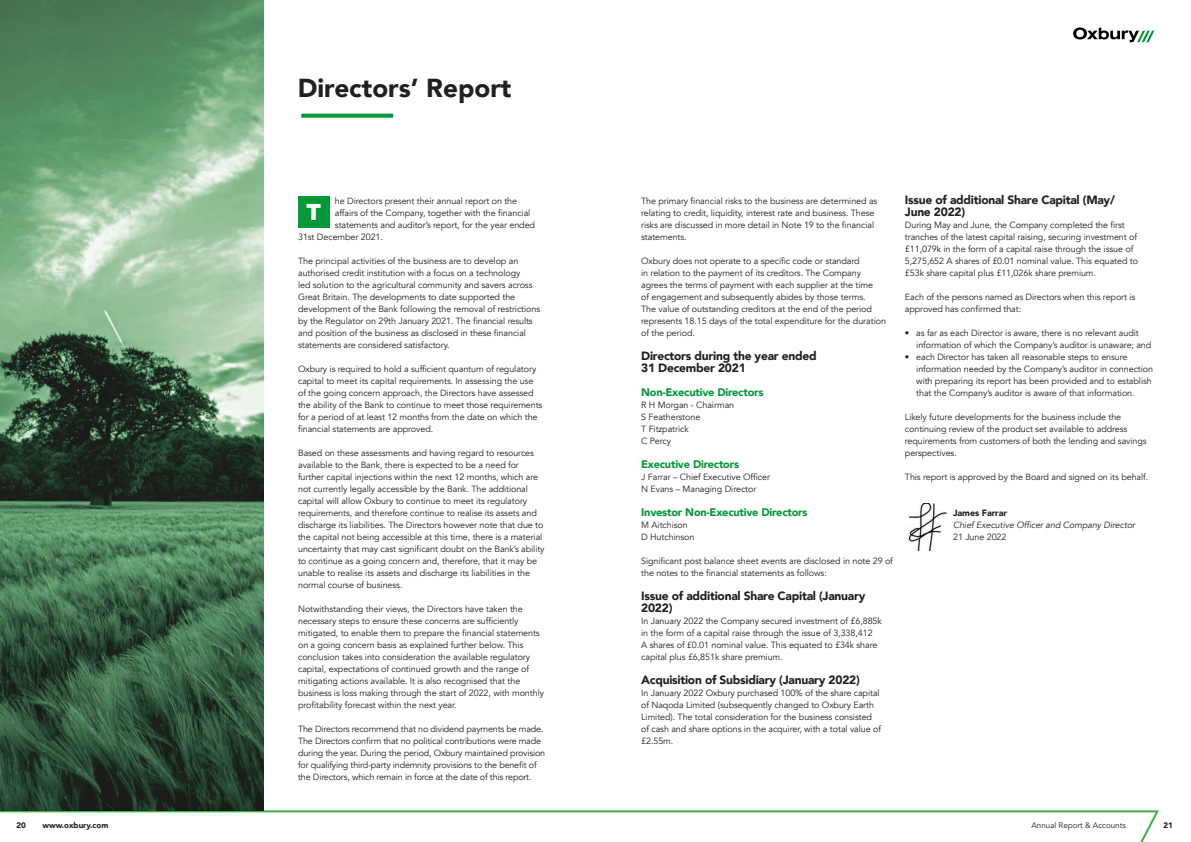
<style>
.page{position:relative;width:1191px;height:842px;background:#fff}
.page>*{position:absolute;margin:0;border:0;box-sizing:border-box;transform-origin:0 0}
.t1{font:900 26px "Avenir";color:#231f20}
.t2{font:900 22.9px "Gotham";color:#fff}
.t3{font:900 12px/12px "Avenir";letter-spacing:-.02em;color:#231f20}
.t4{font:900 11px "Avenir";letter-spacing:-.02em;color:#029939}
.t5{font:9px/12px "Avenir";letter-spacing:-.01em;color:#231f20}
.t6{font:italic 9px "Avenir";letter-spacing:-.01em;color:#231f20}
.t7{font:900 9px "Avenir";letter-spacing:-.01em;color:#231f20}
.t8{font:8px "Avenir";color:#231f20}
.t9{font:900 8px "Avenir";color:#231f20}
</style>
<div class="page">
<svg style="left:0;top:810px;width:1159px;height:32px"></svg>
<img style="left:0;top:0;width:264px;height:810px">
<svg style="left:301px;top:114px;width:92px;height:4px"></svg>
<svg style="left:1073px;top:27px;width:81px;height:15px"></svg>
<div style="left:298px;top:196px;width:31px;height:31px;background:#029939"></div>
<img style="left:907px;top:503px;width:40px;height:47px">
<p class="t1" style="left:298px;top:66px;width:215px">Directors’ Report</p>
<p class="t5" style="left:335px;top:195px;width:184px">he Directors present their annual report on the</p>
<p class="t5" style="left:335px;top:207px;width:197px">affairs of the Company, together with the financial</p>
<p class="t5" style="left:335px;top:219px;width:202px">statements and auditor’s report, for the year ended</p>
<p class="t5" style="left:298px;top:231px;width:86px">31st December 2021.</p>
<p class="t5" style="left:298px;top:255px;width:244px">The principal activities of the business are to develop an authorised credit institution with a focus on a technology<br>led solution to the agricultural community and savers across Great Britain. The developments to date supported the development of the Bank following the removal of restrictions by the Regulator on 29th January 2021. The financial results and position of the business as disclosed in these financial statements are considered satisfactory.</p>
<p class="t5" style="left:298px;top:363px;width:246px">Oxbury is required to hold a sufficient quantum of regulatory capital to meet its capital requirements. In assessing the use of the going concern approach, the Directors have assessed the ability of the Bank to continue to meet those requirements for a period of at least 12 months from the date on which the financial statements are approved.</p>
<p class="t5" style="left:298px;top:447px;width:248px">Based on these assessments and having regard to resources available to the Bank, there is expected to be a need for further capital injections within the next 12 months, which are not currently legally accessible by the Bank. The additional capital will allow Oxbury to continue to meet its regulatory requirements, and therefore continue to realise its assets and discharge its liabilities. The Directors however note that due to the capital not being accessible at this time, there is a material uncertainty that may cast significant doubt on the Bank’s ability to continue as a going concern and, therefore, that it may be unable to realise its assets and discharge its liabilities in the normal course of business.</p>
<p class="t5" style="left:298px;top:603px;width:247px">Notwithstanding their views, the Directors have taken the necessary steps to ensure these concerns are sufficiently mitigated, to enable them to prepare the financial statements on a going concern basis as explained further below. This conclusion takes into consideration the available regulatory capital, expectations of continued growth and the range of mitigating actions available. It is also recognised that the business is loss making through the start of 2022, with monthly profitability forecast within the next year.</p>
<p class="t5" style="left:298px;top:723px;width:248px">The Directors recommend that no dividend payments be made.<br>The Directors confirm that no political contributions were made during the year. During the period, Oxbury maintained provision for qualifying third-party indemnity provisions to the benefit of the Directors, which remain in force at the date of this report.</p>
<p class="t2" style="left:306px;top:196px;width:17px">T</p>
<p class="t5" style="left:641px;top:195px;width:238px">The primary financial risks to the business are determined as relating to credit, liquidity, interest rate and business. These risks are discussed in more detail in Note 19 to the financial statements.</p>
<p class="t5" style="left:641px;top:255px;width:246px">Oxbury does not operate to a specific code or standard<br>in relation to the payment of its creditors. The Company agrees the terms of payment with each supplier at the time<br>of engagement and subsequently abides by those terms.<br>The value of outstanding creditors at the end of the period represents 18.15 days of the total expenditure for the duration of the period.</p>
<p class="t3" style="left:641px;top:350px;width:177px">Directors during the year ended<br>31 December 2021</p>
<p class="t4" style="left:641px;top:383px;width:124px">Non-Executive Directors</p>
<p class="t5" style="left:641px;top:399px;width:95px">R H Morgan - Chairman</p>
<p class="t5" style="left:641px;top:411px;width:61px">S Featherstone</p>
<p class="t5" style="left:641px;top:423px;width:49px">T Fitzpatrick</p>
<p class="t5" style="left:641px;top:435px;width:31px">C Percy</p>
<p class="t4" style="left:641px;top:455px;width:99px">Executive Directors</p>
<p class="t5" style="left:641px;top:471px;width:130px">J Farrar – Chief Executive Officer</p>
<p class="t5" style="left:641px;top:483px;width:117px">N Evans – Managing Director</p>
<p class="t4" style="left:641px;top:503px;width:168px">Investor Non-Executive Directors</p>
<p class="t5" style="left:641px;top:519px;width:48px">M Aitchison</p>
<p class="t5" style="left:641px;top:531px;width:55px">D Hutchinson</p>
<p class="t5" style="left:641px;top:555px;width:253px">Significant post balance sheet events are disclosed in note 29 of the notes to the financial statements as follows:</p>
<p class="t3" style="left:641px;top:590px;width:226px">Issue of additional Share Capital (January<br>2022)</p>
<p class="t5" style="left:641px;top:615px;width:242px">In January 2022 the Company secured investment of £6,885k in the form of a capital raise through the issue of 3,338,412<br>A shares of £0.01 nominal value. This equated to £34k share capital plus £6,851k share premium.</p>
<p class="t3" style="left:641px;top:674px;width:220px">Acquisition of Subsidiary (January 2022)</p>
<p class="t5" style="left:641px;top:687px;width:241px">In January 2022 Oxbury purchased 100% of the share capital of Naqoda Limited (subsequently changed to Oxbury Earth Limited). The total consideration for the business consisted of cash and share options in the acquirer, with a total value of £2.55m.</p>
<p class="t3" style="left:905px;top:194px;width:211px">Issue of additional Share Capital (May/<br>June 2022)</p>
<p class="t5" style="left:905px;top:219px;width:235px">During May and June, the Company completed the first tranches of the latest capital raising, securing investment of £11,079k in the form of a capital raise through the issue of 5,275,652 A shares of £0.01 nominal value. This equated to £53k share capital plus £11,026k share premium.</p>
<p class="t5" style="left:905px;top:291px;width:232px">Each of the persons named as Directors when this report is approved has confirmed that:</p>
<p class="t5" style="left:916px;top:327px;width:237px;text-indent:-11px">• as far as each Director is aware, there is no relevant audit information of which the Company’s auditor is unaware; and</p>
<p class="t5" style="left:916px;top:351px;width:238px;text-indent:-11px">• each Director has taken all reasonable steps to ensure information needed by the Company’s auditor in connection with preparing its report has been provided and to establish that the Company’s auditor is aware of that information.</p>
<p class="t5" style="left:905px;top:411px;width:243px">Likely future developments for the business include the continuing review of the product set available to address requirements from customers of both the lending and savings perspectives.</p>
<p class="t5" style="left:905px;top:471px;width:245px">This report is approved by the Board and signed on its behalf.</p>
<p class="t7" style="left:953px;top:505px;width:56px">James Farrar</p>
<p class="t6" style="left:953px;top:520px;width:184px">Chief Executive Officer and Company Director</p>
<p class="t5" style="left:953px;top:531px;width:55px">21 June 2022</p>
<p class="t9" style="left:17px;top:818px;width:11px">20</p>
<p class="t9" style="left:43px;top:818px;width:67px">www.oxbury.com</p>
<p class="t8" style="left:1031px;top:820px;width:96px">Annual Report &amp; Accounts</p>
<p class="t9" style="left:1163px;top:818px;width:11px">21</p>
</div>
